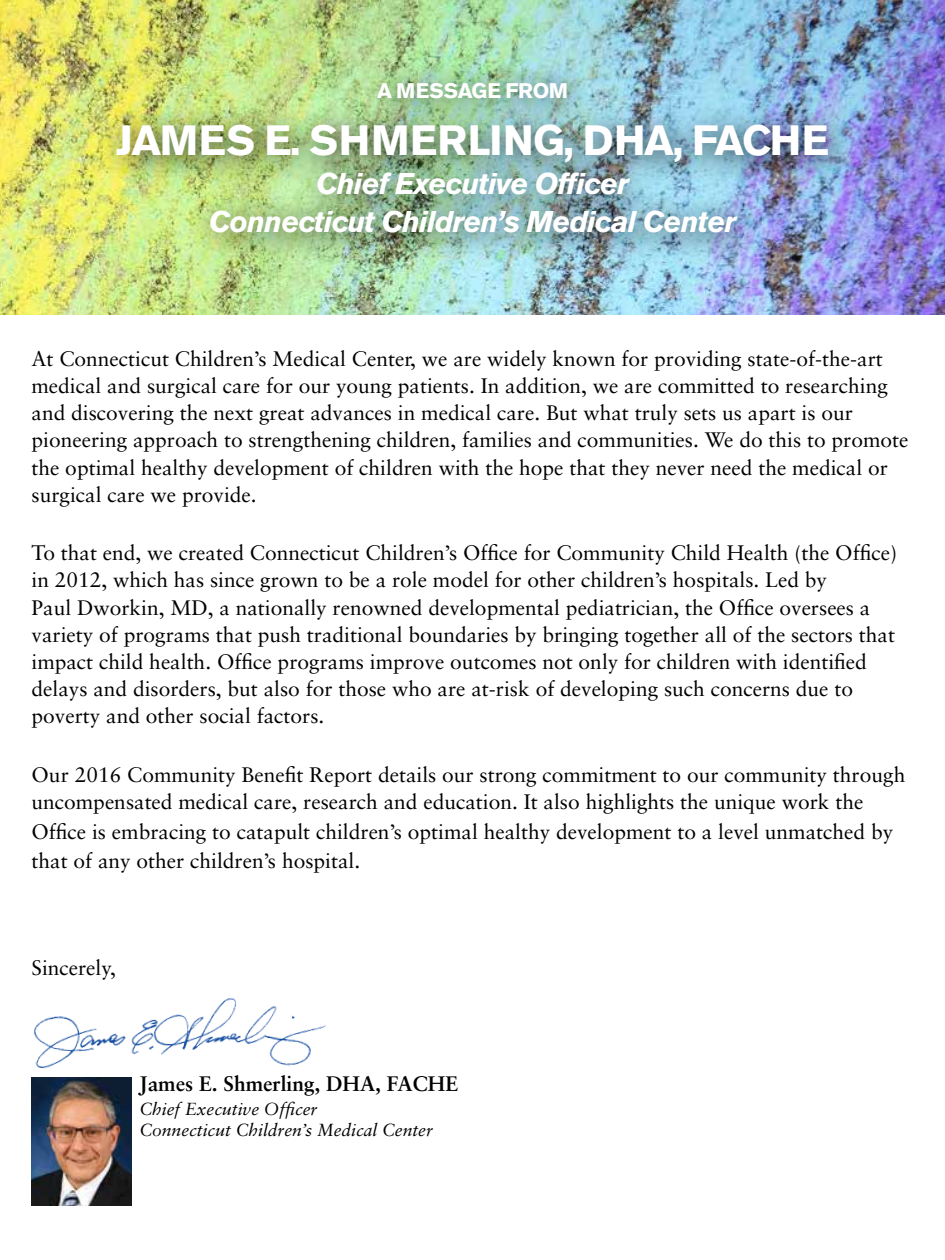
<style>
.page{position:relative;width:945px;height:1260px;background:#fff}
.page>*{position:absolute;margin:0;border:0;box-sizing:border-box;transform-origin:0 0}
.t1{font:700 42px "Akzidenz Grotesk BE";letter-spacing:.01em;color:#fff}
.t2{font:italic 700 29.75px/38.5px "Akzidenz Grotesk BE";letter-spacing:-.03em;color:#fff;text-align:center}
.t3{font:21px/27.1px "Sabon";color:#000}
.t4{font:700 21px "Sabon";color:#000}
.t5{font:700 21px "Akzidenz Grotesk BE";letter-spacing:-.01em;color:#fff}
.t6{font:italic 17.5px/21px "Sabon";color:#000}
</style>
<div class="page">
<img style="left:0;top:0;width:945px;height:315px">
<img style="left:31px;top:998px;width:295px;height:92px">
<img style="left:32px;top:1077px;width:100px;height:129px">
<div style="left:96px;top:61px;width:760px;height:202px;background:#000;opacity:.75"></div>
<p class="t5" style="left:377px;top:79px;width:192px">A MESSAGE FROM</p>
<h1 class="t1" style="left:116px;top:116px;width:714px">JAMES E. SHMERLING, DHA, FACHE</h1>
<h2 class="t2" style="left:209px;top:164px;width:529px">Chief Executive Officer<br>Connecticut Children’s Medical Center</h2>
<p class="t3" style="left:32px;top:345px;width:879px">At Connecticut Children’s Medical Center, we are widely known for providing state-of-the-art medical and surgical care for our young patients. In addition, we are committed to researching and discovering the next great advances in medical care. But what truly sets us apart is our pioneering approach to strengthening children, families and communities. We do this to promote the optimal healthy development of children with the hope that they never need the medical or surgical care we provide.</p>
<p class="t3" style="left:32px;top:539px;width:867px">To that end, we created Connecticut Children’s Office for Community Child Health (the Office) in 2012, which has since grown to be a role model for other children’s hospitals. Led by<br>Paul Dworkin, MD, a nationally renowned developmental pediatrician, the Office oversees a variety of programs that push traditional boundaries by bringing together all of the sectors that impact child health. Office programs improve outcomes not only for children with identified delays and disorders, but also for those who are at-risk of developing such concerns due to poverty and other social factors.</p>
<p class="t3" style="left:32px;top:761px;width:875px">Our 2016 Community Benefit Report details our strong commitment to our community through uncompensated medical care, research and education. It also highlights the unique work the</p>
<p class="t3" style="left:32px;top:816px;width:863px;line-height:29.8px">Office is embracing to catapult children’s optimal healthy development to a level unmatched by that of any other children’s hospital.</p>
<p class="t3" style="left:32px;top:954px;width:86px">Sincerely,</p>
<p class="t4" style="left:140px;top:1070px;width:320px">James E. Shmerling, DHA, FACHE</p>
<p class="t6" style="left:140px;top:1098px;width:295px">Chief Executive Officer<br>Connecticut Children’s Medical Center</p>
</div>
